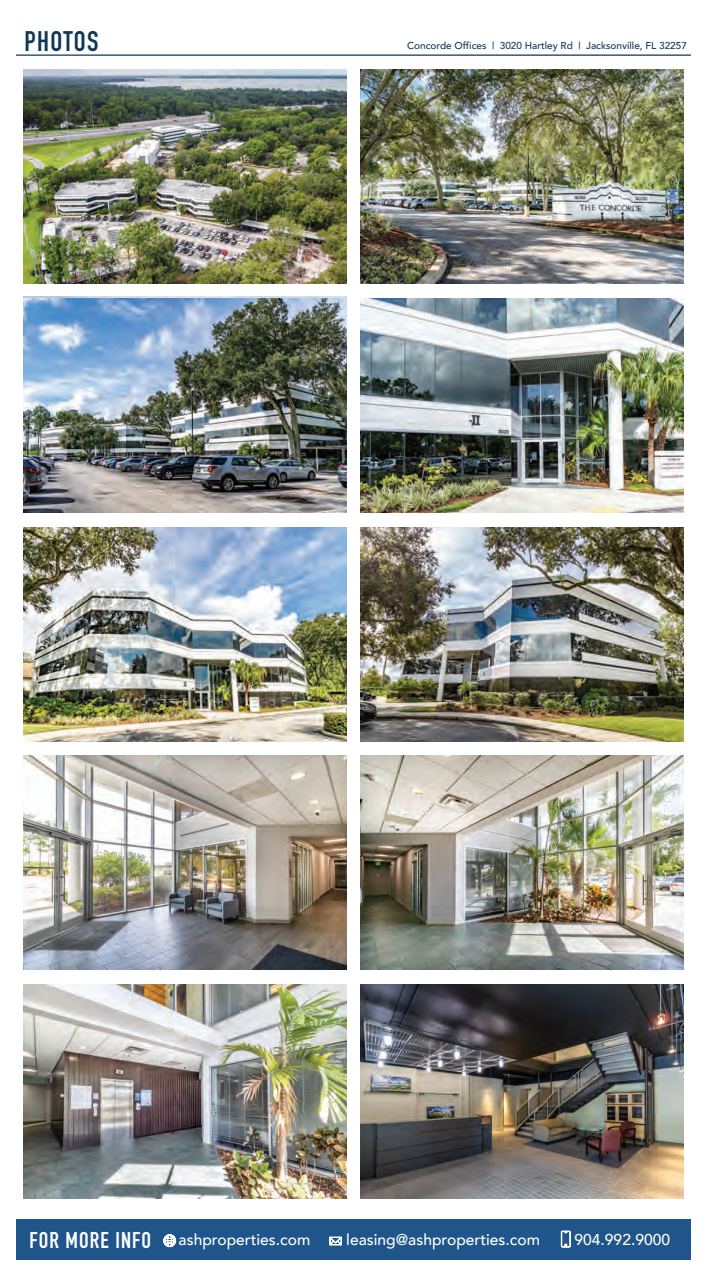
<style>
.page{position:relative;width:707px;height:1278px;background:#fff}
.page>*{position:absolute;margin:0;border:0;box-sizing:border-box;transform-origin:0 0}
.t1{font:700 27.88px "DIN Condensed";letter-spacing:.05em;color:#0e3856}
.t2{font:500 15.62px "Avenir";color:#fff}
.t3{font:500 10px "Avenir";color:#0e3856}
.s1{font-family:"DIN Condensed";font-weight:700;font-size:22.5px}
</style>
<div class="page">
<hr style="left:16px;top:54px;width:675px;height:2px;background:#0e3856">
<div style="left:16px;top:1218px;width:675px;height:41px;background:#1f558b"></div>
<svg style="left:163px;top:1234px;width:13px;height:12px"></svg>
<svg style="left:329px;top:1236px;width:13px;height:9px"></svg>
<svg style="left:561px;top:1230px;width:10px;height:17px"></svg>
<img style="left:24px;top:984px;width:323px;height:214px">
<img style="left:360px;top:755px;width:323px;height:214px">
<img style="left:24px;top:527px;width:323px;height:214px">
<img style="left:360px;top:527px;width:323px;height:214px">
<img style="left:24px;top:298px;width:323px;height:214px">
<img style="left:360px;top:298px;width:323px;height:214px">
<img style="left:24px;top:755px;width:323px;height:214px">
<img style="left:360px;top:984px;width:323px;height:214px">
<img style="left:360px;top:70px;width:323px;height:213px">
<img style="left:24px;top:70px;width:323px;height:213px">
<h1 class="t1" style="left:25px;top:23px;width:75px">PHOTOS</h1>
<p class="t3" style="left:407px;top:37px;width:281px">Concorde Offices | 3020 Hartley Rd | Jacksonville, FL 32257</p>
<p class="t2" style="left:29px;top:1225px;width:282px"><span class="s1">FOR MORE INFO</span> ashproperties.com</p>
<p class="t2" style="left:346px;top:1225px;width:195px">leasing@ashproperties.com</p>
<p class="t2" style="left:574px;top:1225px;width:97px">904.992.9000</p>
</div>
